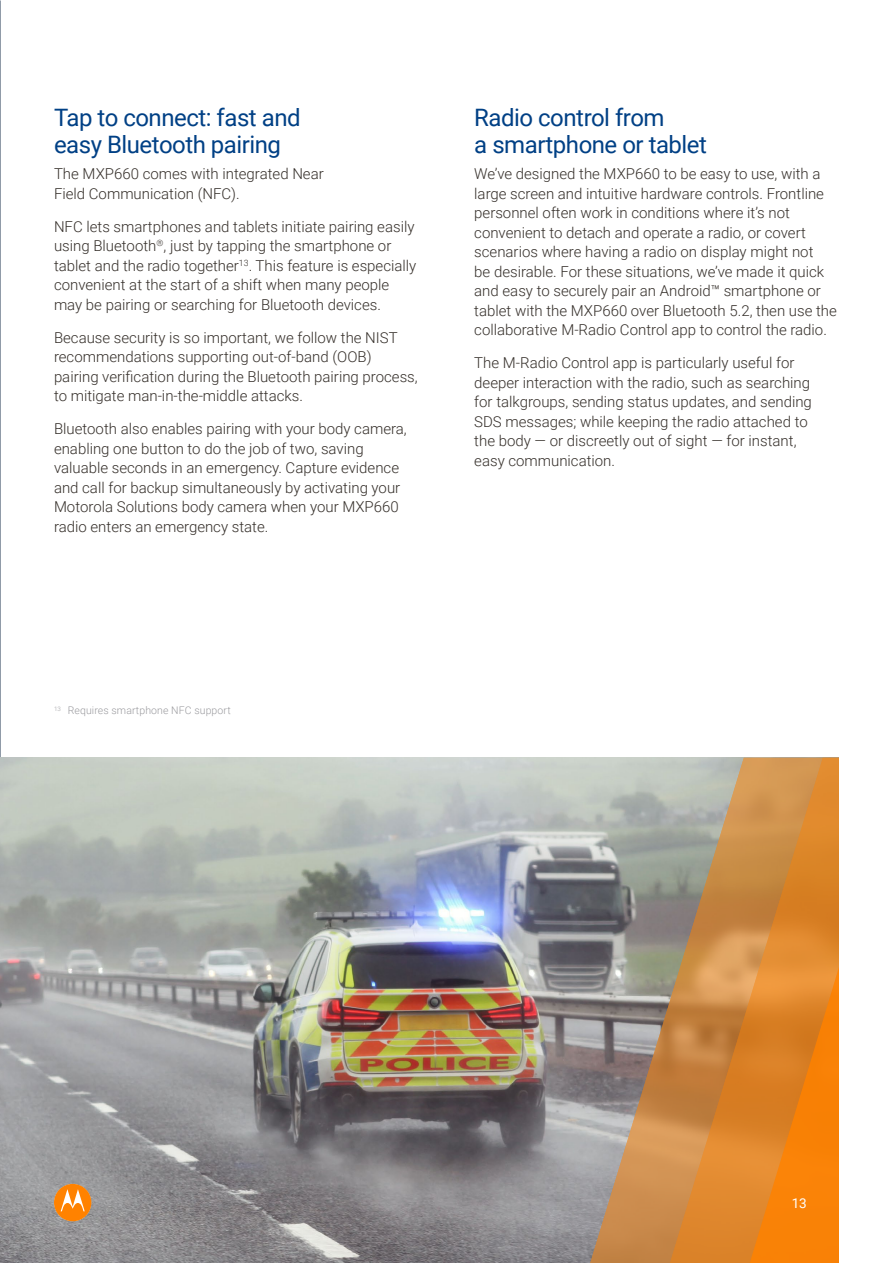
<style>
.page{position:relative;width:893px;height:1263px;background:#fff}
.page>*{position:absolute;margin:0;border:0;box-sizing:border-box;transform-origin:0 0}
.t1{font:24px/27px "Roboto";letter-spacing:-.02em;color:#004085}
.t2{font:300 15px/19.5px "Roboto";color:#352f2a}
.t3{font:13.5px "Roboto";color:#fff}
.t4{font:300 10.5px "Roboto";letter-spacing:.01em;color:#9b9b9f}
</style>
<div class="page">
<hr style="left:0;top:341px;width:1px;height:417px;background:#000">
<img style="left:0;top:758px;width:590px;height:505px">
<img style="left:590px;top:758px;width:80px;height:505px">
<img style="left:670px;top:758px;width:169px;height:505px">
<img style="left:750px;top:967px;width:89px;height:296px">
<svg style="left:54px;top:1184px;width:37px;height:37px"></svg>
<h1 class="t1" style="left:54px;top:103px;width:248px">Tap to connect: fast and easy Bluetooth pairing</h1>
<p class="t2" style="left:54px;top:164px;width:271px">The MXP660 comes with integrated Near<br>Field Communication (NFC).</p>
<p class="t2" style="left:54px;top:216px;width:364px">NFC lets smartphones and tablets initiate pairing easily using Bluetooth<sup>®</sup>, just by tapping the smartphone or tablet and the radio together<sup>13</sup>. This feature is especially convenient at the start of a shift when many people may be pairing or searching for Bluetooth devices.</p>
<p class="t2" style="left:54px;top:327px;width:365px">Because security is so important, we follow the NIST recommendations supporting out-of-band (OOB) pairing verification during the Bluetooth pairing process, to mitigate man-in-the-middle attacks.</p>
<p class="t2" style="left:54px;top:419px;width:354px">Bluetooth also enables pairing with your body camera, enabling one button to do the job of two, saving valuable seconds in an emergency. Capture evidence and call for backup simultaneously by activating your Motorola Solutions body camera when your MXP660 radio enters an emergency state.</p>
<h1 class="t1" style="left:474px;top:103px;width:234px">Radio control from<br>a smartphone or tablet</h1>
<p class="t2" style="left:474px;top:164px;width:364px">We’ve designed the MXP660 to be easy to use, with a large screen and intuitive hardware controls. Frontline personnel often work in conditions where it’s not convenient to detach and operate a radio, or covert scenarios where having a radio on display might not<br>be desirable. For these situations, we’ve made it quick and easy to securely pair an Android™ smartphone or tablet with the MXP660 over Bluetooth 5.2, then use the collaborative M-Radio Control app to control the radio.</p>
<p class="t2" style="left:474px;top:353px;width:339px">The M-Radio Control app is particularly useful for deeper interaction with the radio, such as searching for talkgroups, sending status updates, and sending SDS messages; while keeping the radio attached to the body — or discreetly out of sight — for instant, easy communication.</p>
<p class="t4" style="left:54px;top:703px;width:178px"><sup>13</sup> Requires smartphone NFC support</p>
<p class="t3" style="left:792px;top:1194px;width:17px">13</p>
</div>
